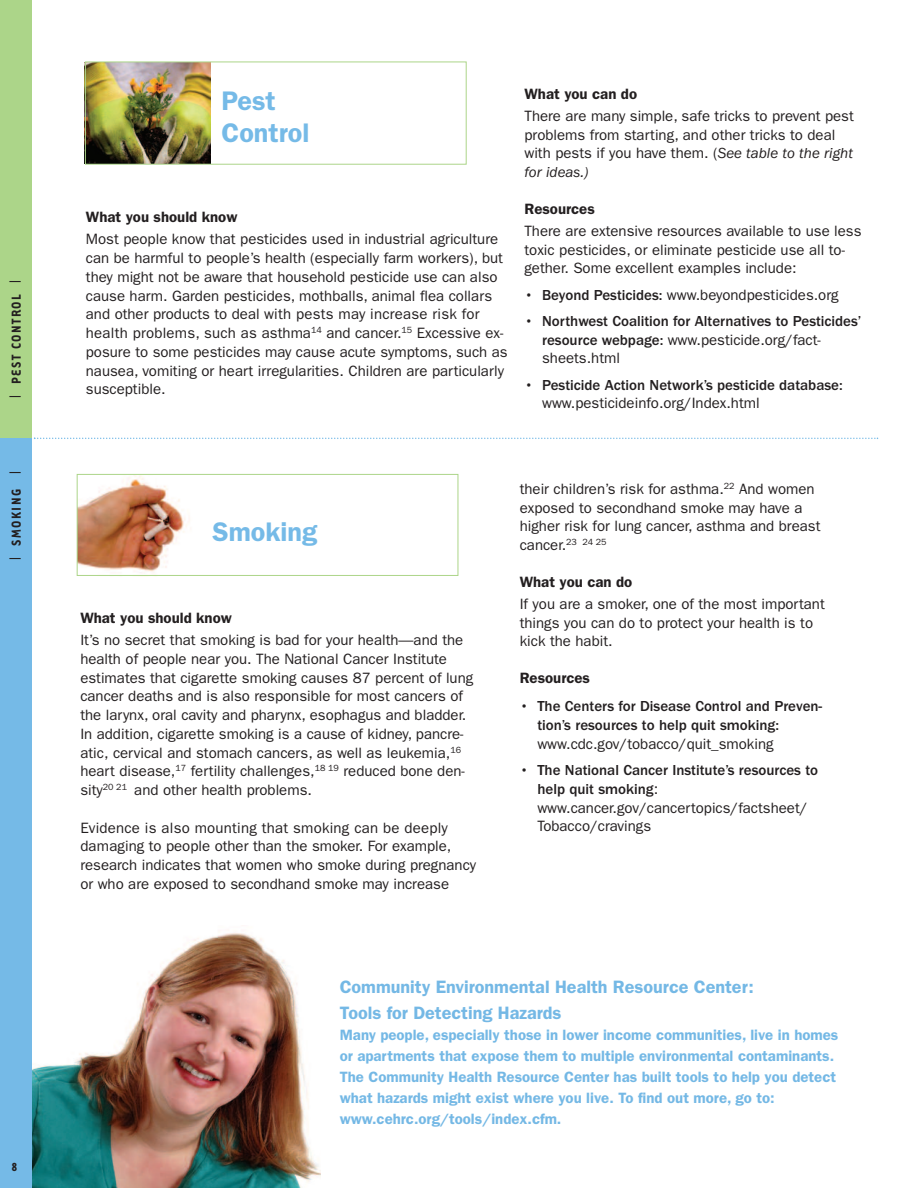
<style>
.page{position:relative;width:918px;height:1188px;background:#fff}
.page>*{position:absolute;margin:0;border:0;box-sizing:border-box;transform-origin:0 0}
.t1{font:600 27px/32.4px "Franklin Gothic";color:#75bae7}
.t2{font:600 18px/25.5px "Franklin Gothic";color:#74b8e5}
.t3{font:15px/18.8px "Franklin Gothic";color:#231f20}
.t4{font:500 15px/18.8px "Franklin Gothic";color:#231f20}
.t5{font:600 15px/21px "Franklin Gothic";color:#74b8e5}
.t6{font:600 15px "Franklin Gothic";color:#231f20}
.t7{font:700 15px "Tarzana Narrow";letter-spacing:.1em;color:#231f20}
.t8{font:700 13.5px "Tarzana Narrow";color:#231f20}
.s1{font-style:italic}
.s2{font-weight:500}
.s3{font-weight:400}
</style>
<div class="page">
<img style="left:32px;top:933px;width:289px;height:255px">
<img style="left:79px;top:476px;width:111px;height:101px">
<img style="left:87px;top:64px;width:123px;height:99px">
<div style="left:0;top:0;width:32px;height:440px;background:#acd589"></div>
<div style="left:77px;top:474px;width:381px;height:102px;border:1px solid #acd589"></div>
<div style="left:0;top:438px;width:32px;height:750px;background:#75bae7"></div>
<div style="left:85px;top:62px;width:382px;height:103px;border:1px solid #acd589"></div>
<svg style="left:34px;top:438px;width:844px;height:1px"></svg>
<p class="t7" style="left:7px;top:399px;width:121px;rotate:-90deg">| PEST CONTROL |</p>
<p class="t7" style="left:7px;top:561px;width:92px;rotate:-90deg">| SMOKING |</p>
<p class="t8" style="left:12px;top:1159px;width:7px">8</p>
<h1 class="t1" style="left:222px;top:87px;width:89px">Pest<br>Control</h1>
<p class="t6" style="left:86px;top:212px;width:153px">What you should know</p>
<p class="t3" style="left:86px;top:231px;width:423px">Most people know that pesticides used in industrial agriculture can be harmful to people’s health (especially farm workers), but they might not be aware that household pesticide use can also cause harm. Garden pesticides, mothballs, animal flea collars and other products to deal with pests may increase risk for health problems, such as asthma<sup>14</sup> and cancer.<sup>15</sup> Excessive ex&shy;posure to some pesticides may cause acute symptoms, such as nausea, vomiting or heart irregularities. Children are particularly susceptible.</p>
<p class="t6" style="left:525px;top:89px;width:114px">What you can do</p>
<p class="t3" style="left:524px;top:108px;width:331px">There are many simple, safe tricks to prevent pest problems from starting, and other tricks to deal with pests if you have them. (<span class="s1">See table to the right for ideas.)</span></p>
<p class="t6" style="left:524px;top:204px;width:72px">Resources</p>
<p class="t3" style="left:524px;top:223px;width:339px">There are extensive resources available to use less toxic pesticides, or eliminate pesticide use all to&shy;gether. Some excellent examples include:</p>
<p class="t3" style="left:524px;top:286px;width:316px"><span class="s2">• Beyond Pesticides:</span> www.beyondpesticides.org</p>
<p class="t4" style="left:542px;top:313px;width:321px;text-indent:-18px">• Northwest Coalition for Alternatives to Pesticides’ resource webpage: <span class="s3">www.pesticide.org/fact&shy;sheets.html</span></p>
<p class="t4" style="left:524px;top:377px;width:320px">• Pesticide Action Network’s pesticide database:</p>
<p class="t3" style="left:542px;top:395px;width:219px">www.pesticideinfo.org/Index.html</p>
<h1 class="t1" style="left:213px;top:518px;width:106px">Smoking</h1>
<p class="t6" style="left:80px;top:613px;width:153px">What you should know</p>
<p class="t3" style="left:80px;top:632px;width:394px">It’s no secret that smoking is bad for your health—and the health of people near you. The National Cancer Institute estimates that cigarette smoking causes 87 percent of lung cancer deaths and is also responsible for most cancers of the larynx, oral cavity and pharynx, esophagus and bladder.<br>In addition, cigarette smoking is a cause of kidney, pancre&shy;atic, cervical and stomach cancers, as well as leukemia,<sup>16 </sup>heart disease,<sup>17</sup> fertility challenges,<sup>18</sup> <sup>19</sup> reduced bone den&shy;sity<sup>20</sup> <sup>21</sup> and other health problems.</p>
<p class="t3" style="left:80px;top:819px;width:397px">Evidence is also mounting that smoking can be deeply damaging to people other than the smoker. For example, research indicates that women who smoke during pregnancy or who are exposed to secondhand smoke may increase</p>
<p class="t3" style="left:520px;top:481px;width:302px">their children’s risk for asthma.<sup>22</sup> And women exposed to secondhand smoke may have a higher risk for lung cancer, asthma and breast cancer.<sup>23</sup> <sup>24</sup> <sup>25</sup></p>
<p class="t6" style="left:520px;top:577px;width:114px">What you can do</p>
<p class="t3" style="left:520px;top:596px;width:307px">If you are a smoker, one of the most important things you can do to protect your health is to kick the habit.</p>
<p class="t6" style="left:520px;top:673px;width:72px">Resources</p>
<p class="t4" style="left:537px;top:698px;width:286px;text-indent:-18px">• The Centers for Disease Control and Preven&shy;tion’s resources to help quit smoking:</p>
<p class="t3" style="left:537px;top:736px;width:238px">www.cdc.gov/tobacco/quit_smoking</p>
<p class="t4" style="left:537px;top:762px;width:282px;text-indent:-18px">• The National Cancer Institute’s resources to help quit smoking<span class="s3">: www.cancer.gov/cancertopics/factsheet/<br>Tobacco/cravings</span></p>
<p class="t2" style="left:340px;top:976px;width:416px">Community Environmental Health Resource Center:<br>Tools for Detecting Hazards</p>
<p class="t5" style="left:340px;top:1025px;width:500px">Many people, especially those in lower income communities, live in homes or apartments that expose them to multiple environmental contaminants.<br>The Community Health Resource Center has built tools to help you detect what hazards might exist where you live. To find out more, go to: www.cehrc.org/tools/index.cfm.</p>
</div>
